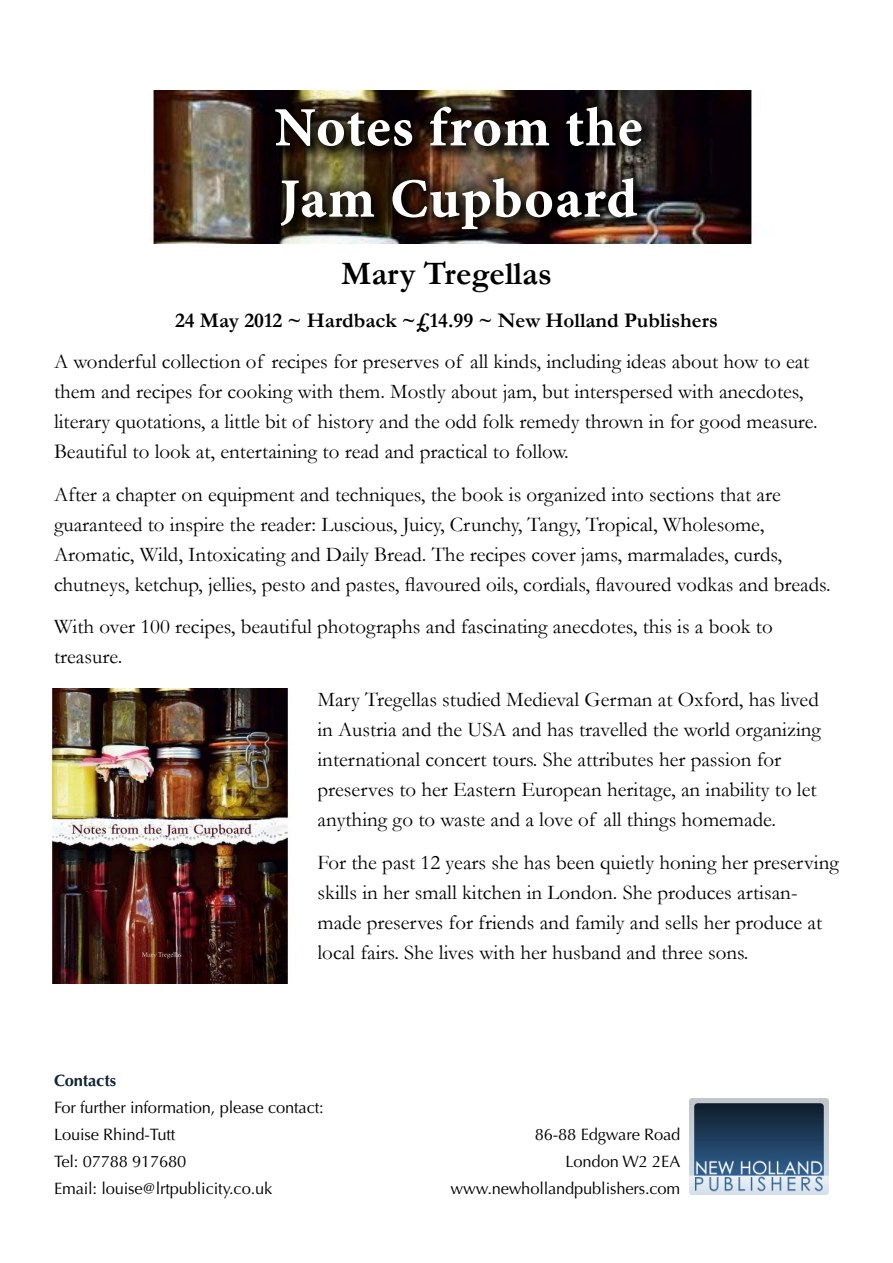
<style>
.page{position:relative;width:893px;height:1263px;background:#fff}
.page>*{position:absolute;margin:0;border:0;box-sizing:border-box;transform-origin:0 0}
.t1{font:55.5px/71.2px "Minion Pro Bold Capt";letter-spacing:.015em;color:#fff}
.t2{font:700 33px "Garamond";color:#000}
.t3{font:21px/30px "Garamond";color:#000}
.t4{font:700 21px "Garamond";color:#000}
.t5{font:16.5px/27px "Optima LT Std";letter-spacing:-.01em;color:#000}
.t6{font:700 16.5px "Optima LT Std";letter-spacing:-.01em;color:#132436}
</style>
<div class="page">
<img style="left:149px;top:90px;width:603px;height:153px">
<img style="left:263px;top:94px;width:391px;height:148px">
<img style="left:51px;top:688px;width:237px;height:295px">
<img style="left:690px;top:1098px;width:138px;height:96px">
<h1 class="t1" style="left:274px;top:95px;width:370px">Notes from the<br>Jam Cupboard</h1>
<h2 class="t2" style="left:341px;top:251px;width:212px">Mary Tregellas</h2>
<p class="t4" style="left:175px;top:306px;width:544px">24 May 2012 ~ Hardback ~£14.99 ~ New Holland Publishers</p>
<p class="t3" style="left:54px;top:346px;width:765px">A wonderful collection of recipes for preserves of all kinds, including ideas about how to eat them and recipes for cooking with them. Mostly about jam, but interspersed with anecdotes, literary quotations, a little bit of history and the odd folk remedy thrown in for good measure.<br>Beautiful to look at, entertaining to read and practical to follow.</p>
<p class="t3" style="left:54px;top:478px;width:778px">After a chapter on equipment and techniques, the book is organized into sections that are guaranteed to inspire the reader: Luscious, Juicy, Crunchy, Tangy, Tropical, Wholesome, Aromatic, Wild, Intoxicating and Daily Bread. The recipes cover jams, marmalades, curds, chutneys, ketchup, jellies, pesto and pastes, flavoured oils, cordials, flavoured vodkas and breads.</p>
<p class="t3" style="left:54px;top:611px;width:720px">With over 100 recipes, beautiful photographs and fascinating anecdotes, this is a book to treasure.</p>
<p class="t3" style="left:317px;top:684px;width:505px">Mary Tregellas studied Medieval German at Oxford, has lived in Austria and the USA and has travelled the world organizing international concert tours. She attributes her passion for preserves to her Eastern European heritage, an inability to let anything go to waste and a love of all things homemade.</p>
<p class="t3" style="left:317px;top:847px;width:523px">For the past 12 years she has been quietly honing her preserving skills in her small kitchen in London. She produces artisan&shy;made preserves for friends and family and sells her produce at local fairs. She lives with her husband and three sons.</p>
<p class="t6" style="left:54px;top:1071px;width:64px">Contacts</p>
<p class="t5" style="left:54px;top:1094px;width:271px">For further information, please contact:<br>Louise Rhind-Tutt<br>Tel: 07788 917680<br>Email: louise@lrtpublicity.co.uk</p>
<p class="t5" style="left:451px;top:1121px;width:231px;text-align:right">86-88 Edgware Road<br>London W2 2EA www.newhollandpublishers.com</p>
</div>
